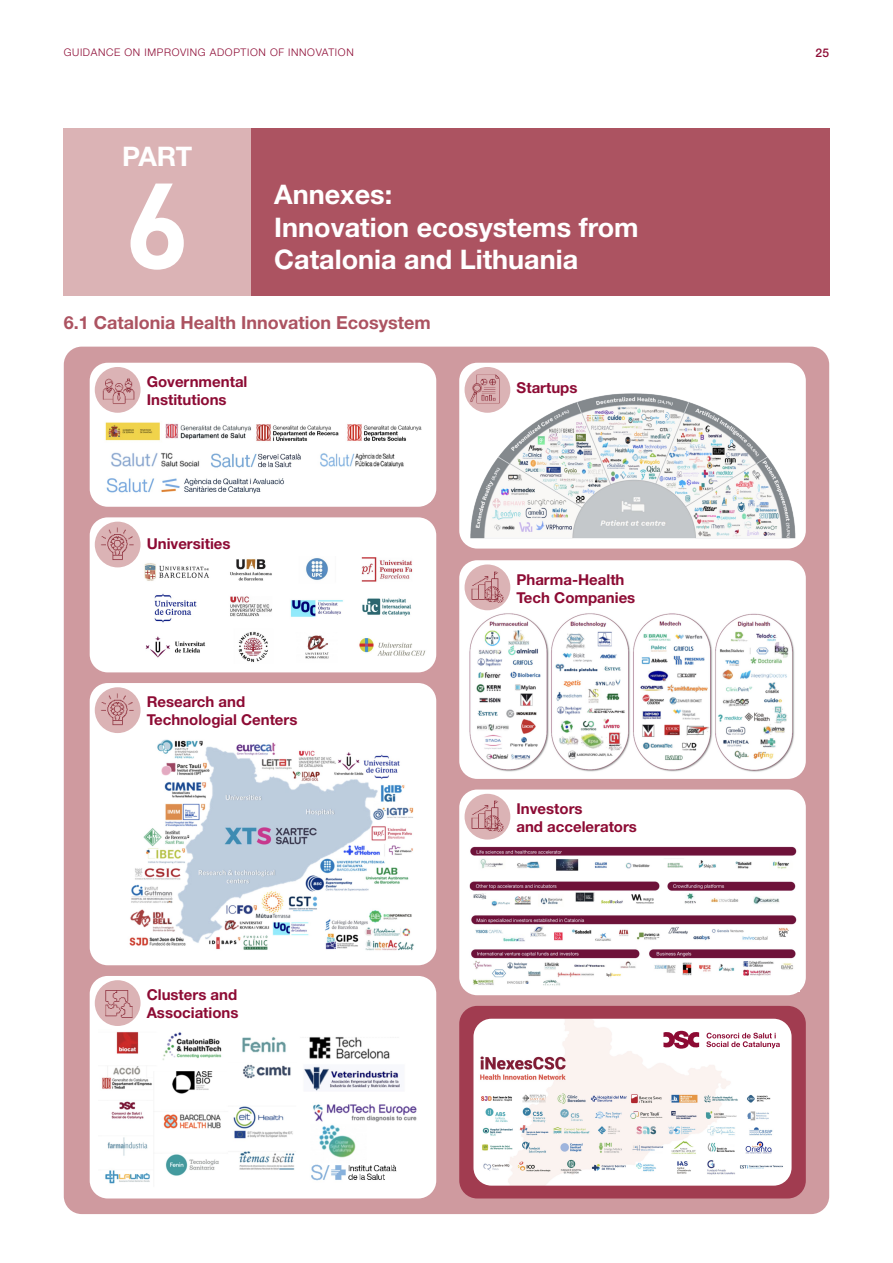
<style>
.page{position:relative;width:893px;height:1263px;background:#fff}
.page>*{position:absolute;margin:0;border:0;box-sizing:border-box;transform-origin:0 0}
.t1{font:700 120px "DIN Pro";color:#fff}
.t2{font:700 27px/32.4px "Helvetica Neue LT Std";color:#fff}
.titolets_vermells{font:700 18px "Helvetica Neue LT Std";color:#ac5361}
.titolets_vermells-2{font:700 15px/18px "Helvetica Neue LT Std";color:#8d0b34}
.t3{font:500 12px "Helvetica Neue LT Std";color:#8d0b34}
.t4{font:300 10.5px "Helvetica Neue LT Std";letter-spacing:.06em;color:#8d0b34}
</style>
<div class="page">
<div style="left:251px;top:128px;width:578px;height:168px;background:#ac5361"></div>
<div style="left:64px;top:128px;width:187px;height:168px;background:#dbb3b5"></div>
<div style="left:64px;top:347px;width:765px;height:867px;background:#cf9a9f;border-radius:18px"></div>
<div style="left:90px;top:363px;width:346px;height:144px;background:#fff;border-radius:18px"></div>
<div style="left:459px;top:363px;width:347px;height:186px;background:#fff;border-radius:18px"></div>
<div style="left:459px;top:560px;width:347px;height:219px;background:#fff;border-radius:18px"></div>
<div style="left:459px;top:789px;width:347px;height:206px;background:#fff;border-radius:18px"></div>
<div style="left:459px;top:1006px;width:347px;height:192px;background:#a13c50;border-radius:18px"></div>
<div style="left:90px;top:517px;width:346px;height:155px;background:#fff;border-radius:18px"></div>
<div style="left:90px;top:683px;width:346px;height:282px;background:#fff;border-radius:18px"></div>
<div style="left:90px;top:976px;width:346px;height:222px;background:#fff;border-radius:18px"></div>
<img style="left:105px;top:422px;width:317px;height:72px">
<img style="left:144px;top:557px;width:282px;height:105px">
<img style="left:129px;top:739px;width:285px;height:212px">
<img style="left:102px;top:1031px;width:315px;height:153px">
<img style="left:464px;top:393px;width:332px;height:152px">
<img style="left:469px;top:613px;width:326px;height:159px">
<div style="left:465px;top:564px;width:45px;height:46px;background:#dbb3b5;border-radius:50%"></div>
<img style="left:470px;top:570px;width:35px;height:33px">
<div style="left:465px;top:794px;width:45px;height:45px;background:#dbb3b5;border-radius:50%"></div>
<img style="left:470px;top:799px;width:35px;height:33px">
<div style="left:465px;top:367px;width:45px;height:46px;background:#dbb3b5;border-radius:50%"></div>
<img style="left:468px;top:370px;width:36px;height:38px">
<div style="left:95px;top:367px;width:46px;height:46px;background:#dbb3b5;border-radius:50%"></div>
<img style="left:97px;top:371px;width:38px;height:36px">
<div style="left:95px;top:522px;width:46px;height:45px;background:#dbb3b5;border-radius:50%"></div>
<img style="left:99px;top:525px;width:37px;height:36px">
<div style="left:95px;top:687px;width:46px;height:46px;background:#dbb3b5;border-radius:50%"></div>
<img style="left:99px;top:691px;width:37px;height:35px">
<div style="left:95px;top:980px;width:46px;height:46px;background:#dbb3b5;border-radius:50%"></div>
<img style="left:101px;top:985px;width:34px;height:38px">
<img style="left:469px;top:846px;width:328px;height:140px">
<img style="left:473px;top:1019px;width:319px;height:167px">
<svg style="left:663px;top:1031px;width:117px;height:18px;background:#d7aab8"></svg>
<p class="t4" style="left:64px;top:46px;width:291px">GUIDANCE ON IMPROVING ADOPTION OF INNOVATION</p>
<p class="t3" style="left:815px;top:46px;width:15px">25</p>
<p class="t2" style="left:122px;top:139px;width:72px">PART</p>
<p class="t1" style="left:125px;top:144px;width:67px">6</p>
<p class="t2" style="left:274px;top:178px;width:366px">Annexes:<br>Innovation ecosystems from<br>Catalonia and Lithuania</p>
<p class="titolets_vermells" style="left:64px;top:312px;width:368px">6.1 Catalonia Health Innovation Ecosystem</p>
<p class="titolets_vermells-2" style="left:147px;top:372px;width:102px">Governmental<br>Institutions</p>
<p class="titolets_vermells-2" style="left:147px;top:534px;width:85px">Universities</p>
<p class="titolets_vermells-2" style="left:147px;top:693px;width:152px">Research and<br>Technologial Centers</p>
<p class="titolets_vermells-2" style="left:147px;top:986px;width:93px">Clusters and<br>Associations</p>
<p class="titolets_vermells-2" style="left:517px;top:379px;width:62px">Startups</p>
<p class="titolets_vermells-2" style="left:516px;top:570px;width:120px">Pharma-Health<br>Tech Companies</p>
<p class="titolets_vermells-2" style="left:516px;top:799px;width:122px">Investors<br>and accelerators</p>
</div>
